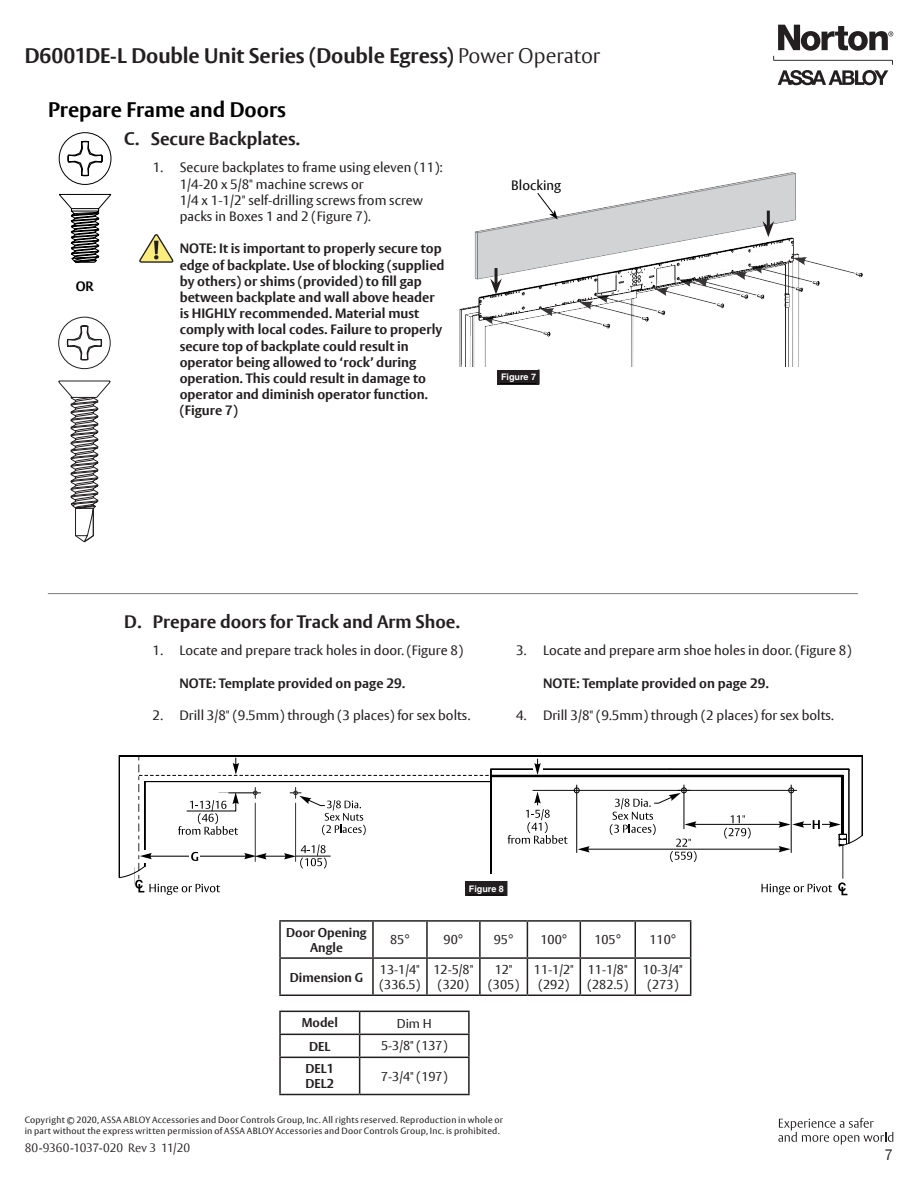
<style>
.page{position:relative;width:918px;height:1188px;background:#fff}
.page>*{position:absolute;margin:0;border:0;box-sizing:border-box;transform-origin:0 0}
.t1{font:700 21px "ASSA Vesta";letter-spacing:-.005em;color:#231f20}
.section_start{font:700 21px "ASSA Vesta";color:#000}
.t2{font:700 18px "ASSA Vesta";color:#231f20}
.t3{font:300 15px "ASSA Vesta";color:#231f20}
.t4{font:700 13.5px/16.2px "ASSA Vesta";color:#231f20}
.t5{font:13.5px/16.2px "ASSA Vesta";color:#231f20}
.Paragraph_Style1{font:13.5px "ASSA Vesta";color:#000}
.Paragraph_Style1-2{font:700 13.5px "ASSA Vesta";color:#000}
.t6{font:12.75px/15.3px "ASSA Vesta";color:#231f20;text-align:center}
.t7{font:700 12.75px/15.3px "ASSA Vesta";color:#231f20;text-align:center}
.t8{font:300 12px "ASSA Vesta";color:#231f20}
.t9{font:9px/10.8px "ASSA Vesta";letter-spacing:.025em;color:#231f20}
.t10{font:700 9px "Helvetica";color:#fff}
.s1{font-weight:300}
</style>
<div class="page">
<svg style="left:773px;top:25px;width:120px;height:60px"></svg>
<svg style="left:778px;top:1118px;width:115px;height:27px"></svg>
<svg style="left:491px;top:755px;width:372px;height:141px"></svg>
<svg style="left:838px;top:834px;width:25px;height:13px"></svg>
<hr style="left:841px;top:777px;width:1px;height:57px;background:#000">
<div style="left:533px;top:763px;width:9px;height:9px;background:#fefefe"></div>
<svg style="left:534px;top:759px;width:7px;height:16px"></svg>
<svg style="left:508px;top:787px;width:189px;height:75px"></svg>
<svg style="left:829px;top:821px;width:12px;height:7px"></svg>
<svg style="left:779px;top:821px;width:25px;height:7px"></svg>
<svg style="left:779px;top:846px;width:12px;height:6px"></svg>
<svg style="left:119px;top:755px;width:372px;height:140px"></svg>
<svg style="left:811px;top:820px;width:10px;height:9px"></svg>
<img style="left:459px;top:173px;width:403px;height:193px">
<svg style="left:58px;top:132px;width:54px;height:131px"></svg>
<svg style="left:58px;top:317px;width:53px;height:226px"></svg>
<svg style="left:139px;top:234px;width:35px;height:29px"></svg>
<div style="left:497px;top:370px;width:42px;height:15px;background:#231f20"></div>
<svg style="left:539px;top:370px;width:1px;height:15px"></svg>
<hr style="left:500px;top:383px;width:36px;height:1px;background:#000">
<hr style="left:48px;top:593px;width:810px;height:1px;background:#231f20">
<svg style="left:537px;top:192px;width:21px;height:28px"></svg>
<hr style="left:495px;top:268px;width:3px;height:16px;background:#231f20">
<svg style="left:490px;top:279px;width:12px;height:16px"></svg>
<hr style="left:767px;top:211px;width:3px;height:16px;background:#231f20">
<svg style="left:762px;top:221px;width:12px;height:16px"></svg>
<hr style="left:279px;top:920px;width:94px;height:2px;background:#231f20">
<hr style="left:279px;top:922px;width:2px;height:35px;background:#231f20">
<hr style="left:373px;top:920px;width:54px;height:2px;background:#231f20">
<hr style="left:372px;top:922px;width:2px;height:35px;background:#231f20">
<hr style="left:427px;top:920px;width:53px;height:2px;background:#231f20">
<hr style="left:426px;top:922px;width:2px;height:35px;background:#231f20">
<hr style="left:480px;top:920px;width:47px;height:2px;background:#231f20">
<hr style="left:479px;top:922px;width:2px;height:35px;background:#231f20">
<hr style="left:527px;top:920px;width:53px;height:2px;background:#231f20">
<hr style="left:527px;top:922px;width:1px;height:35px;background:#231f20">
<hr style="left:580px;top:920px;width:55px;height:2px;background:#231f20">
<hr style="left:580px;top:922px;width:1px;height:35px;background:#231f20">
<hr style="left:635px;top:920px;width:56px;height:2px;background:#231f20">
<hr style="left:635px;top:922px;width:1px;height:35px;background:#231f20">
<hr style="left:690px;top:922px;width:1px;height:35px;background:#231f20">
<hr style="left:279px;top:957px;width:94px;height:2px;background:#231f20">
<hr style="left:279px;top:959px;width:2px;height:35px;background:#231f20">
<hr style="left:373px;top:957px;width:54px;height:2px;background:#231f20">
<hr style="left:372px;top:959px;width:2px;height:35px;background:#231f20">
<hr style="left:427px;top:957px;width:53px;height:2px;background:#231f20">
<hr style="left:426px;top:959px;width:2px;height:35px;background:#231f20">
<hr style="left:480px;top:957px;width:47px;height:2px;background:#231f20">
<hr style="left:479px;top:959px;width:2px;height:35px;background:#231f20">
<hr style="left:527px;top:957px;width:53px;height:2px;background:#231f20">
<hr style="left:527px;top:959px;width:1px;height:35px;background:#231f20">
<hr style="left:580px;top:957px;width:55px;height:2px;background:#231f20">
<hr style="left:580px;top:959px;width:1px;height:35px;background:#231f20">
<hr style="left:635px;top:957px;width:56px;height:2px;background:#231f20">
<hr style="left:635px;top:959px;width:1px;height:35px;background:#231f20">
<hr style="left:690px;top:959px;width:1px;height:35px;background:#231f20">
<hr style="left:279px;top:994px;width:94px;height:2px;background:#231f20">
<hr style="left:373px;top:994px;width:54px;height:2px;background:#231f20">
<hr style="left:427px;top:994px;width:53px;height:2px;background:#231f20">
<hr style="left:480px;top:994px;width:47px;height:2px;background:#231f20">
<hr style="left:527px;top:994px;width:53px;height:2px;background:#231f20">
<hr style="left:580px;top:994px;width:55px;height:2px;background:#231f20">
<hr style="left:635px;top:994px;width:56px;height:2px;background:#231f20">
<div style="left:486px;top:874px;width:12px;height:25px;background:#fff"></div>
<div style="left:465px;top:881px;width:42px;height:15px;background:#231f20"></div>
<hr style="left:468px;top:895px;width:36px;height:1px;background:#000">
<hr style="left:279px;top:1011px;width:81px;height:1px;background:#231f20">
<hr style="left:279px;top:1012px;width:2px;height:22px;background:#231f20">
<hr style="left:360px;top:1011px;width:110px;height:1px;background:#231f20">
<hr style="left:468px;top:1012px;width:2px;height:22px;background:#231f20">
<hr style="left:279px;top:1034px;width:81px;height:1px;background:#231f20">
<hr style="left:279px;top:1035px;width:2px;height:22px;background:#231f20">
<hr style="left:360px;top:1034px;width:110px;height:1px;background:#231f20">
<svg style="left:359px;top:1012px;width:1px;height:45px"></svg>
<hr style="left:468px;top:1035px;width:2px;height:22px;background:#231f20">
<hr style="left:279px;top:1057px;width:81px;height:1px;background:#231f20">
<hr style="left:279px;top:1058px;width:2px;height:36px;background:#231f20">
<hr style="left:360px;top:1057px;width:110px;height:1px;background:#231f20">
<hr style="left:359px;top:1058px;width:1px;height:36px;background:#231f20">
<hr style="left:468px;top:1058px;width:2px;height:36px;background:#231f20">
<hr style="left:279px;top:1094px;width:81px;height:1px;background:#231f20">
<hr style="left:360px;top:1094px;width:110px;height:1px;background:#231f20">
<h1 class="t1" style="left:25px;top:43px;width:577px">D6001DE-L Double Unit Series (Double Egress) <span class="s1">Power Operator</span></h1>
<p class="section_start" style="left:48px;top:96px;width:239px">Prepare Frame and Doors</p>
<p class="Paragraph_Style1-2" style="left:76px;top:278px;width:19px">OR</p>
<p class="t2" style="left:124px;top:127px;width:177px">C. Secure Backplates.</p>
<p class="t5" style="left:180px;top:160px;width:264px;text-indent:-27px">1. Secure backplates to frame using eleven (11):<br>1/4-20 x 5/8" machine screws or<br>1/4 x 1-1/2" self-drilling screws from screw packs in Boxes 1 and 2 (Figure 7).</p>
<p class="t4" style="left:180px;top:241px;width:266px">NOTE: It is important to properly secure top edge of backplate. Use of blocking (supplied by others) or shims (provided) to fill gap between backplate and wall above header is HIGHLY recommended. Material must comply with local codes. Failure to properly secure top of backplate could result in operator being allowed to ‘rock’ during operation. This could result in damage to operator and diminish operator function. (Figure 7)</p>
<p class="Paragraph_Style1" style="left:511px;top:177px;width:51px">Blocking</p>
<p class="t10" style="left:501px;top:372px;width:37px">Figure 7</p>
<p class="t2" style="left:124px;top:610px;width:337px">D. Prepare doors for Track and Arm Shoe.</p>
<p class="t5" style="left:152px;top:643px;width:312px">1. Locate and prepare track holes in door. (Figure 8)</p>
<p class="t4" style="left:179px;top:675px;width:227px">NOTE: Template provided on page 29.</p>
<p class="t5" style="left:152px;top:708px;width:318px">2. Drill 3/8" (9.5mm) through (3 places) for sex bolts.</p>
<p class="t5" style="left:516px;top:643px;width:337px">3. Locate and prepare arm shoe holes in door. (Figure 8)</p>
<p class="t4" style="left:543px;top:675px;width:227px">NOTE: Template provided on page 29.</p>
<p class="t5" style="left:516px;top:708px;width:318px">4. Drill 3/8" (9.5mm) through (2 places) for sex bolts.</p>
<p class="t10" style="left:469px;top:883px;width:37px">Figure 8</p>
<p class="t7" style="left:286px;top:925px;width:82px">Door Opening<br>Angle</p>
<p class="t6" style="left:390px;top:933px;width:21px">85°</p>
<p class="t6" style="left:444px;top:933px;width:21px">90°</p>
<p class="t6" style="left:494px;top:933px;width:21px">95°</p>
<p class="t6" style="left:540px;top:933px;width:28px">100°</p>
<p class="t6" style="left:594px;top:933px;width:28px">105°</p>
<p class="t6" style="left:650px;top:933px;width:28px">110°</p>
<p class="t7" style="left:290px;top:970px;width:75px">Dimension G</p>
<p class="t6" style="left:380px;top:962px;width:42px;text-align:left">13-1/4" (336.5)</p>
<p class="t6" style="left:433px;top:962px;width:41px">12-5/8" (320)</p>
<p class="t6" style="left:488px;top:962px;width:32px">12" (305)</p>
<p class="t6" style="left:534px;top:962px;width:41px">11-1/2" (292)</p>
<p class="t6" style="left:587px;top:962px;width:42px;text-align:left">11-1/8" (282.5)</p>
<p class="t6" style="left:643px;top:962px;width:41px">10-3/4" (273)</p>
<p class="t7" style="left:302px;top:1016px;width:38px">Model</p>
<p class="t6" style="left:397px;top:1016px;width:36px">Dim H</p>
<p class="t7" style="left:309px;top:1039px;width:23px">DEL</p>
<p class="t6" style="left:381px;top:1039px;width:68px">5-3/8" (137)</p>
<p class="t7" style="left:306px;top:1062px;width:30px;text-align:left">DEL1<br>DEL2</p>
<p class="t6" style="left:381px;top:1069px;width:68px">7-3/4" (197)</p>
<p class="t9" style="left:25px;top:1115px;width:480px">Copyright © 2020, ASSA ABLOY Accessories and Door Controls Group, Inc. All rights reserved. Reproduction in whole or in part without the express written permission of ASSA ABLOY Accessories and Door Controls Group, Inc. is prohibited.</p>
<p class="t8" style="left:25px;top:1141px;width:167px">80-9360-1037-020 Rev 3 11/20</p>
<p class="t3" style="left:885px;top:1146px;width:10px">7</p>
</div>
